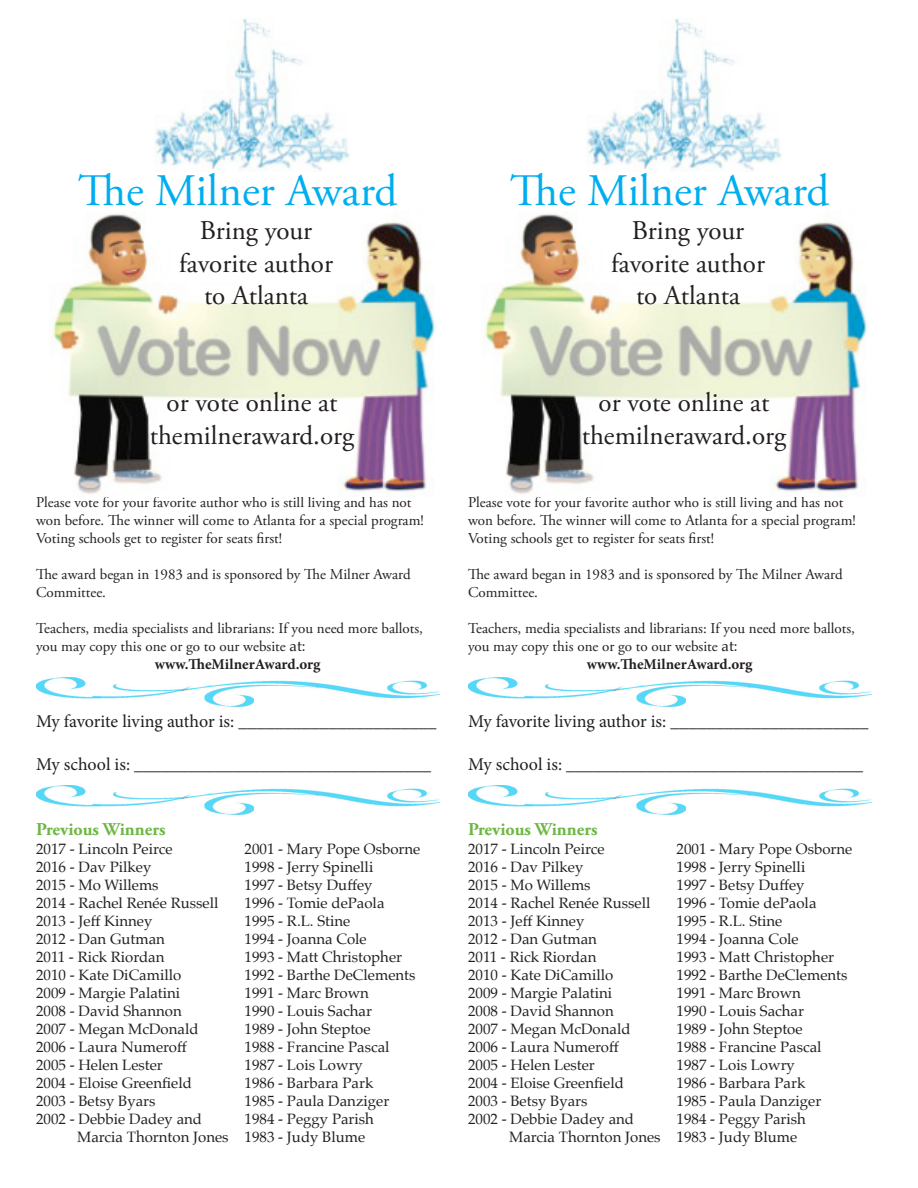
<style>
.page{position:relative;width:918px;height:1188px;background:#fff}
.page>*{position:absolute;margin:0;border:0;box-sizing:border-box;transform-origin:0 0}
.t1{font:45px "Adobe Garamond Pro";color:#00aeef}
.t2{font:27px "Adobe Garamond Pro";color:#231f20}
.t3{font:18px "Minion Pro";letter-spacing:-.005em;color:#231f20}
.t4{font:700 18px "Adobe Garamond Pro";color:#6eb644}
.t5{font:15px "Palatino";color:#231f20}
.t6{font:15px/18px "Adobe Garamond Pro";color:#231f20}
.t7{font:700 15px "Minion Pro";color:#231f20}
.s1{font-family:"Palatino"}
</style>
<div class="page">
<img style="left:155px;top:19px;width:195px;height:153px">
<img style="left:52px;top:214px;width:383px;height:282px">
<img style="left:36px;top:678px;width:404px;height:29px">
<img style="left:36px;top:786px;width:404px;height:29px">
<img style="left:587px;top:19px;width:195px;height:153px">
<img style="left:484px;top:214px;width:383px;height:282px">
<img style="left:468px;top:678px;width:404px;height:29px">
<img style="left:468px;top:786px;width:404px;height:29px">
<p class="t1" style="left:78px;top:163px;width:321px">The Milner Award</p>
<p class="t2" style="left:200px;top:214px;width:114px">Bring your</p>
<p class="t2" style="left:179px;top:247px;width:156px">favorite author</p>
<p class="t2" style="left:204px;top:279px;width:106px">to Atlanta</p>
<p class="t1" style="left:510px;top:163px;width:321px">The Milner Award</p>
<p class="t2" style="left:632px;top:214px;width:114px">Bring your</p>
<p class="t2" style="left:611px;top:247px;width:156px">favorite author</p>
<p class="t2" style="left:636px;top:279px;width:106px">to Atlanta</p>
<p class="t2" style="left:167px;top:386px;width:172px">or vote online at</p>
<p class="t2" style="left:150px;top:419px;width:206px">themilneraward.org</p>
<p class="t6" style="left:36px;top:494px;width:389px">Please vote for your favorite author who is still living and has not won before. The winner will come to Atlanta for a special program!<br>Voting schools get to register for seats first!</p>
<p class="t6" style="left:36px;top:566px;width:376px">The award began in 1983 and is sponsored by The Milner Award<br>Committee.</p>
<p class="t6" style="left:36px;top:620px;width:389px">Teachers, media specialists and librarians: If you need more ballots, you may copy this one or go to our website <span class="s1">at:</span></p>
<p class="t7" style="left:155px;top:654px;width:167px">www.TheMilnerAward.org</p>
<p class="t3" style="left:36px;top:709px;width:402px">My favorite living author is: ______________________</p>
<p class="t3" style="left:36px;top:752px;width:397px">My school is: _________________________________</p>
<p class="t4" style="left:36px;top:819px;width:131px">Previous Winners</p>
<p class="t5" style="left:36px;top:836px;width:138px">2017 - Lincoln Peirce</p>
<p class="t5" style="left:36px;top:854px;width:117px">2016 - Dav Pilkey</p>
<p class="t5" style="left:36px;top:872px;width:124px">2015 - Mo Willems</p>
<p class="t5" style="left:36px;top:890px;width:184px">2014 - Rachel Renée Russell</p>
<p class="t5" style="left:36px;top:908px;width:118px">2013 - Jeff Kinney</p>
<p class="t5" style="left:36px;top:926px;width:130px">2012 - Dan Gutman</p>
<p class="t5" style="left:36px;top:944px;width:130px">2011 - Rick Riordan</p>
<p class="t5" style="left:36px;top:962px;width:147px">2010 - Kate DiCamillo</p>
<p class="t5" style="left:36px;top:980px;width:146px">2009 - Margie Palatini</p>
<p class="t5" style="left:36px;top:998px;width:147px">2008 - David Shannon</p>
<p class="t5" style="left:36px;top:1016px;width:164px">2007 - Megan McDonald</p>
<p class="t5" style="left:36px;top:1034px;width:152px">2006 - Laura Numeroff</p>
<p class="t5" style="left:36px;top:1052px;width:128px">2005 - Helen Lester</p>
<p class="t5" style="left:36px;top:1070px;width:157px">2004 - Eloise Greenfield</p>
<p class="t5" style="left:36px;top:1088px;width:121px">2003 - Betsy Byars</p>
<p class="t5" style="left:36px;top:1106px;width:168px">2002 - Debbie Dadey and</p>
<p class="t5" style="left:77px;top:1124px;width:153px">Marcia Thornton Jones</p>
<p class="t5" style="left:244px;top:836px;width:177px">2001 - Mary Pope Osborne</p>
<p class="t5" style="left:244px;top:854px;width:130px">1998 - Jerry Spinelli</p>
<p class="t5" style="left:244px;top:872px;width:130px">1997 - Betsy Duffey</p>
<p class="t5" style="left:244px;top:890px;width:142px">1996 - Tomie dePaola</p>
<p class="t5" style="left:244px;top:908px;width:107px">1995 - R.L. Stine</p>
<p class="t5" style="left:244px;top:926px;width:124px">1994 - Joanna Cole</p>
<p class="t5" style="left:244px;top:944px;width:159px">1993 - Matt Christopher</p>
<p class="t5" style="left:244px;top:962px;width:173px">1992 - Barthe DeClements</p>
<p class="t5" style="left:244px;top:980px;width:126px">1991 - Marc Brown</p>
<p class="t5" style="left:244px;top:998px;width:129px">1990 - Louis Sachar</p>
<p class="t5" style="left:244px;top:1016px;width:128px">1989 - John Steptoe</p>
<p class="t5" style="left:244px;top:1034px;width:147px">1988 - Francine Pascal</p>
<p class="t5" style="left:244px;top:1052px;width:120px">1987 - Lois Lowry</p>
<p class="t5" style="left:244px;top:1070px;width:130px">1986 - Barbara Park</p>
<p class="t5" style="left:244px;top:1088px;width:146px">1985 - Paula Danziger</p>
<p class="t5" style="left:244px;top:1106px;width:131px">1984 - Peggy Parish</p>
<p class="t5" style="left:244px;top:1124px;width:122px">1983 - Judy Blume</p>
<p class="t2" style="left:599px;top:386px;width:172px">or vote online at</p>
<p class="t2" style="left:582px;top:419px;width:206px">themilneraward.org</p>
<p class="t6" style="left:468px;top:494px;width:389px">Please vote for your favorite author who is still living and has not won before. The winner will come to Atlanta for a special program!<br>Voting schools get to register for seats first!</p>
<p class="t6" style="left:468px;top:566px;width:376px">The award began in 1983 and is sponsored by The Milner Award<br>Committee.</p>
<p class="t6" style="left:468px;top:620px;width:389px">Teachers, media specialists and librarians: If you need more ballots, you may copy this one or go to our website <span class="s1">at:</span></p>
<p class="t7" style="left:587px;top:654px;width:167px">www.TheMilnerAward.org</p>
<p class="t3" style="left:468px;top:709px;width:402px">My favorite living author is: ______________________</p>
<p class="t3" style="left:468px;top:752px;width:397px">My school is: _________________________________</p>
<p class="t4" style="left:468px;top:819px;width:131px">Previous Winners</p>
<p class="t5" style="left:468px;top:836px;width:138px">2017 - Lincoln Peirce</p>
<p class="t5" style="left:468px;top:854px;width:117px">2016 - Dav Pilkey</p>
<p class="t5" style="left:468px;top:872px;width:124px">2015 - Mo Willems</p>
<p class="t5" style="left:468px;top:890px;width:184px">2014 - Rachel Renée Russell</p>
<p class="t5" style="left:468px;top:908px;width:118px">2013 - Jeff Kinney</p>
<p class="t5" style="left:468px;top:926px;width:130px">2012 - Dan Gutman</p>
<p class="t5" style="left:468px;top:944px;width:130px">2011 - Rick Riordan</p>
<p class="t5" style="left:468px;top:962px;width:147px">2010 - Kate DiCamillo</p>
<p class="t5" style="left:468px;top:980px;width:146px">2009 - Margie Palatini</p>
<p class="t5" style="left:468px;top:998px;width:147px">2008 - David Shannon</p>
<p class="t5" style="left:468px;top:1016px;width:164px">2007 - Megan McDonald</p>
<p class="t5" style="left:468px;top:1034px;width:152px">2006 - Laura Numeroff</p>
<p class="t5" style="left:468px;top:1052px;width:128px">2005 - Helen Lester</p>
<p class="t5" style="left:468px;top:1070px;width:157px">2004 - Eloise Greenfield</p>
<p class="t5" style="left:468px;top:1088px;width:121px">2003 - Betsy Byars</p>
<p class="t5" style="left:468px;top:1106px;width:168px">2002 - Debbie Dadey and</p>
<p class="t5" style="left:509px;top:1124px;width:153px">Marcia Thornton Jones</p>
<p class="t5" style="left:676px;top:836px;width:177px">2001 - Mary Pope Osborne</p>
<p class="t5" style="left:676px;top:854px;width:130px">1998 - Jerry Spinelli</p>
<p class="t5" style="left:676px;top:872px;width:130px">1997 - Betsy Duffey</p>
<p class="t5" style="left:676px;top:890px;width:142px">1996 - Tomie dePaola</p>
<p class="t5" style="left:676px;top:908px;width:107px">1995 - R.L. Stine</p>
<p class="t5" style="left:676px;top:926px;width:124px">1994 - Joanna Cole</p>
<p class="t5" style="left:676px;top:944px;width:159px">1993 - Matt Christopher</p>
<p class="t5" style="left:676px;top:962px;width:173px">1992 - Barthe DeClements</p>
<p class="t5" style="left:676px;top:980px;width:126px">1991 - Marc Brown</p>
<p class="t5" style="left:676px;top:998px;width:129px">1990 - Louis Sachar</p>
<p class="t5" style="left:676px;top:1016px;width:128px">1989 - John Steptoe</p>
<p class="t5" style="left:676px;top:1034px;width:147px">1988 - Francine Pascal</p>
<p class="t5" style="left:676px;top:1052px;width:120px">1987 - Lois Lowry</p>
<p class="t5" style="left:676px;top:1070px;width:130px">1986 - Barbara Park</p>
<p class="t5" style="left:676px;top:1088px;width:146px">1985 - Paula Danziger</p>
<p class="t5" style="left:676px;top:1106px;width:131px">1984 - Peggy Parish</p>
<p class="t5" style="left:676px;top:1124px;width:122px">1983 - Judy Blume</p>
</div>
